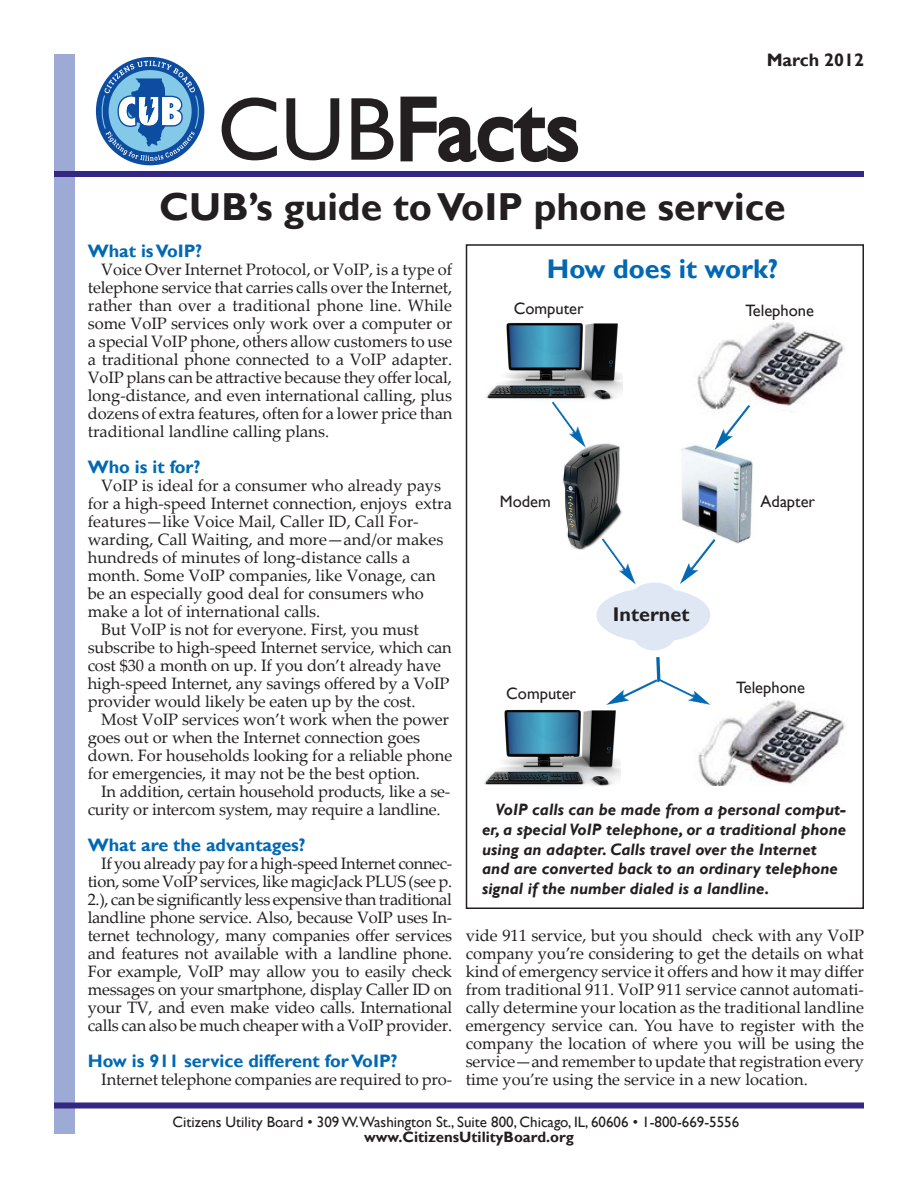
<style>
.page{position:relative;width:918px;height:1188px;background:#fff}
.page>*{position:absolute;margin:0;border:0;box-sizing:border-box;transform-origin:0 0}
.t1{font:90px "Gill Sans";color:#231f20}
.t2{font:700 39px "Gill Sans";color:#231f20}
.Body_text{font:700 27px "Gill Sans";color:#0168b3}
.t3{font:700 19.8px "Gill Sans";color:#231f20}
.Body_text-2{font:700 18px "Gill Sans";color:#0168b3}
.t4{font:700 18px "Gill Sans";color:#231f20}
.Body_text-3{font:16.5px/18px "Palatino Linotype";letter-spacing:-.005em;color:#231f20}
.Body_text-4{font:italic 700 16.5px/19.8px "Gill Sans";color:#231f20}
.t5{font:16.5px "Gill Sans";color:#231f20}
.t6{font:15px "Gill Sans";color:#231f20}
.t7{font:700 15px "Gill Sans";color:#231f20}
</style>
<div class="page">
<div style="left:466px;top:244px;width:398px;height:665px;border:2px solid #231f20"></div>
<div style="left:54px;top:54px;width:21px;height:1080px;background:#9daad5"></div>
<div style="left:54px;top:171px;width:810px;height:6px;background:#322783"></div>
<svg style="left:400px;top:96px;width:179px;height:67px"></svg>
<svg style="left:95px;top:56px;width:110px;height:110px"></svg>
<div style="left:54px;top:1102px;width:810px;height:6px;background:#322783"></div>
<img style="left:697px;top:322px;width:148px;height:88px">
<img style="left:698px;top:700px;width:148px;height:86px">
<img style="left:486px;top:322px;width:137px;height:78px">
<img style="left:484px;top:709px;width:137px;height:77px">
<img style="left:563px;top:443px;width:59px;height:107px">
<img style="left:681px;top:445px;width:72px;height:99px">
<div style="left:596px;top:588px;width:114px;height:54px;background:#e0e7f4;border-radius:50%"></div>
<div style="left:632px;top:614px;width:44px;height:36px;background:#e0e7f4;border-radius:50%"></div>
<div style="left:632px;top:583px;width:45px;height:26px;background:#e0e7f4;border-radius:50%"></div>
<svg style="left:656px;top:657px;width:5px;height:25px"></svg>
<img style="left:602px;top:538px;width:34px;height:47px">
<img style="left:715px;top:405px;width:35px;height:45px">
<img style="left:680px;top:539px;width:36px;height:45px">
<img style="left:606px;top:679px;width:51px;height:26px">
<img style="left:659px;top:679px;width:51px;height:26px">
<img style="left:552px;top:401px;width:34px;height:47px">
<p class="t1" style="left:217px;top:77px;width:364px">CUBFacts</p>
<p class="t4" style="left:767px;top:50px;width:99px">March 2012</p>
<p class="t2" style="left:159px;top:184px;width:628px">CUB’s guide to VoIP phone service</p>
<p class="Body_text-2" style="left:88px;top:240px;width:116px">What is VoIP?</p>
<p class="Body_text-3" style="left:88px;top:259px;width:366px;text-align:justify;text-indent:14px">Voice Over Internet Protocol, or VoIP, is a type of telephone service that carries calls over the Internet, rather than over a traditional phone line. While some VoIP services only work over a computer or a special VoIP phone, others allow customers to use a traditional phone connected to a VoIP adapter.<br>VoIP plans can be attractive because they offer local, long-distance, and even international calling, plus dozens of extra features, often for a lower price than traditional landline calling plans.</p>
<p class="Body_text-2" style="left:88px;top:456px;width:114px">Who is it for?</p>
<p class="Body_text-3" style="left:88px;top:475px;width:366px;text-indent:14px">VoIP is ideal for a consumer who already pays for a high-speed Internet connection, enjoys extra features—like Voice Mail, Caller ID, Call For&shy;warding, Call Waiting, and more—and/or makes hundreds of minutes of long-distance calls a month. Some VoIP companies, like Vonage, can be an especially good deal for consumers who make a lot of international calls.</p>
<p class="Body_text-3" style="left:88px;top:619px;width:366px;text-indent:14px">But VoIP is not for everyone. First, you must subscribe to high-speed Internet service, which can cost $30 a month on up. If you don’t already have high-speed Internet, any savings offered by a VoIP provider would likely be eaten up by the cost.</p>
<p class="Body_text-3" style="left:88px;top:709px;width:366px;text-indent:14px">Most VoIP services won’t work when the power goes out or when the Internet connection goes down. For households looking for a reliable phone for emergencies, it may not be the best option.</p>
<p class="Body_text-3" style="left:88px;top:781px;width:364px;text-indent:14px">In addition, certain household products, like a se&shy;curity or intercom system, may require a landline.</p>
<p class="Body_text-2" style="left:88px;top:834px;width:219px">What are the advantages?</p>
<p class="Body_text-3" style="left:88px;top:853px;width:366px;text-align:justify;text-indent:14px">If you already pay for a high-speed Internet connec&shy;tion, some VoIP services, like magicJack PLUS (see p.<br>2.), can be significantly less expensive than traditional landline phone service. Also, because VoIP uses In&shy;ternet technology, many companies offer services and features not available with a landline phone.<br>For example, VoIP may allow you to easily check messages on your smartphone, display Caller ID on your TV, and even make video calls. International calls can also be much cheaper with a VoIP provider.</p>
<p class="Body_text-2" style="left:88px;top:1050px;width:311px">How is 911 service different for VoIP?</p>
<p class="Body_text-3" style="left:101px;top:1069px;width:352px">Internet telephone companies are required to pro-</p>
<p class="Body_text" style="left:547px;top:253px;width:233px">How does it work?</p>
<p class="t5" style="left:514px;top:299px;width:71px">Computer</p>
<p class="t5" style="left:745px;top:300px;width:70px">Telephone</p>
<p class="t5" style="left:500px;top:492px;width:53px">Modem</p>
<p class="t5" style="left:506px;top:684px;width:71px">Computer</p>
<p class="t3" style="left:613px;top:602px;width:78px">Internet</p>
<p class="t5" style="left:761px;top:492px;width:56px">Adapter</p>
<p class="t5" style="left:736px;top:678px;width:70px">Telephone</p>
<p class="Body_text-4" style="left:482px;top:800px;width:366px;text-indent:14px">VoIP calls can be made from a personal comput&shy;er, a special VoIP telephone, or a traditional phone using an adapter. Calls travel over the Internet and are converted back to an ordinary telephone signal if the number dialed is a landline.</p>
<p class="Body_text-3" style="left:466px;top:925px;width:400px;text-align:justify">vide 911 service, but you should check with any VoIP company you’re considering to get the details on what kind of emergency service it offers and how it may differ from traditional 911. VoIP 911 service cannot automati&shy;cally determine your location as the traditional landline emergency service can. You have to register with the company the location of where you will be using the service—and remember to update that registration every time you’re using the service in a new location.</p>
<p class="t6" style="left:173px;top:1113px;width:568px">Citizens Utility Board • 309 W.Washington St., Suite 800, Chicago, IL, 60606 • 1-800-669-5556</p>
<p class="t7" style="left:364px;top:1128px;width:211px">www.CitizensUtilityBoard.org</p>
</div>
